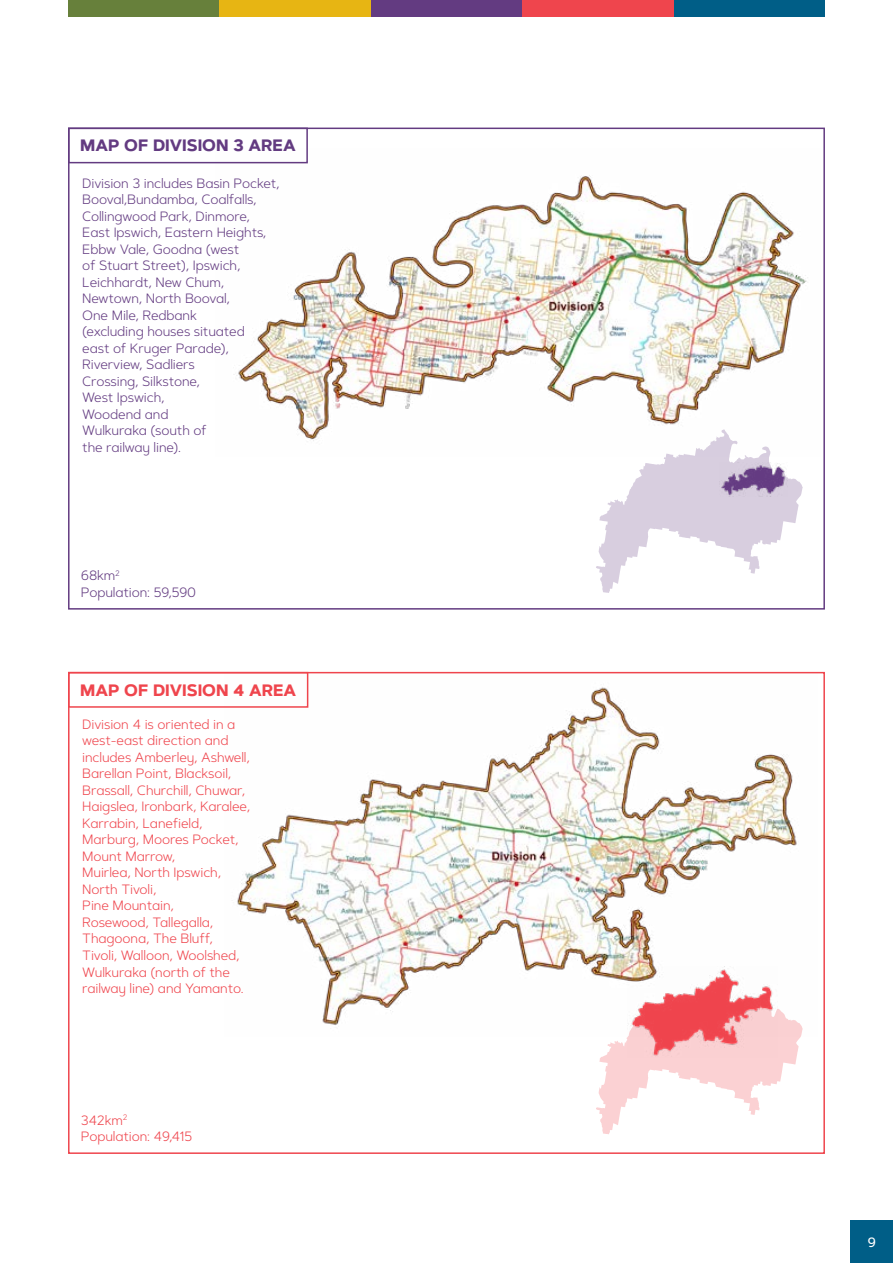
<style>
.page{position:relative;width:893px;height:1263px;background:#fff}
.page>*{position:absolute;margin:0;border:0;box-sizing:border-box;transform-origin:0 0}
.table_heading{font:700 16.5px "Artegra Sans Alt";color:#633b81}
.table_heading-2{font:700 16.5px "Artegra Sans Alt";color:#ef454d}
.Body_copy_1_column{font:300 13.5px/16.5px "Artegra Sans Alt";letter-spacing:-.01em;color:#ef454d}
.Body_copy_1_column-2{font:300 13.5px/16.5px "Artegra Sans Alt";letter-spacing:-.01em;color:#633b81}
.t1{font:500 13.5px "Artegra Sans Alt";color:#fff}
</style>
<div class="page">
<img style="left:215px;top:163px;width:592px;height:278px">
<div style="left:68px;top:128px;width:240px;height:35px;border:2px solid #633b81"></div>
<img style="left:237px;top:673px;width:580px;height:352px">
<div style="left:68px;top:672px;width:240px;height:36px;border:2px solid #ef454d"></div>
<svg style="left:596px;top:429px;width:207px;height:164px"></svg>
<svg style="left:596px;top:971px;width:207px;height:163px"></svg>
<img style="left:627px;top:967px;width:150px;height:90px">
<img style="left:720px;top:463px;width:67px;height:34px">
<div style="left:674px;top:0;width:151px;height:17px;background:#005e87"></div>
<div style="left:68px;top:0;width:151px;height:17px;background:#67803b"></div>
<div style="left:371px;top:0;width:151px;height:17px;background:#633b81"></div>
<div style="left:219px;top:0;width:152px;height:17px;background:#e7b513"></div>
<div style="left:522px;top:0;width:152px;height:17px;background:#ef454d"></div>
<div style="left:850px;top:1220px;width:43px;height:43px;background:#005e87"></div>
<p class="table_heading" style="left:80px;top:133px;width:217px">MAP OF DIVISION 3 AREA</p>
<p class="Body_copy_1_column-2" style="left:82px;top:174px;width:199px">Division 3 includes Basin Pocket,<br>Booval,Bundamba, Coalfalls,<br>Collingwood Park, Dinmore,<br>East Ipswich, Eastern Heights,<br>Ebbw Vale, Goodna (west<br>of Stuart Street), Ipswich,<br>Leichhardt, New Chum,<br>Newtown, North Booval,<br>One Mile, Redbank<br>(excluding houses situated<br>east of Kruger Parade),<br>Riverview, Sadliers<br>Crossing, Silkstone,<br>West Ipswich,<br>Woodend and<br>Wulkuraka (south of<br>the railway line).</p>
<p class="Body_copy_1_column-2" style="left:81px;top:567px;width:117px">68km<sup>2<br></sup>Population: 59,590</p>
<p class="table_heading-2" style="left:80px;top:678px;width:218px">MAP OF DIVISION 4 AREA</p>
<p class="Body_copy_1_column" style="left:82px;top:716px;width:169px">Division 4 is oriented in a west-east direction and includes Amberley, Ashwell,<br>Barellan Point, Blacksoil,<br>Brassall, Churchill, Chuwar,<br>Haigslea, Ironbark, Karalee,<br>Karrabin, Lanefield,<br>Marburg, Moores Pocket,<br>Mount Marrow,<br>Muirlea, North Ipswich,<br>North Tivoli,<br>Pine Mountain,<br>Rosewood, Tallegalla,<br>Thagoona, The Bluff,<br>Tivoli, Walloon, Woolshed,<br>Wulkuraka (north of the railway line) and Yamanto.</p>
<p class="Body_copy_1_column" style="left:81px;top:1111px;width:113px">342km<sup>2<br></sup>Population: 49,415</p>
<p class="t1" style="left:867px;top:1232px;width:10px">9</p>
</div>
